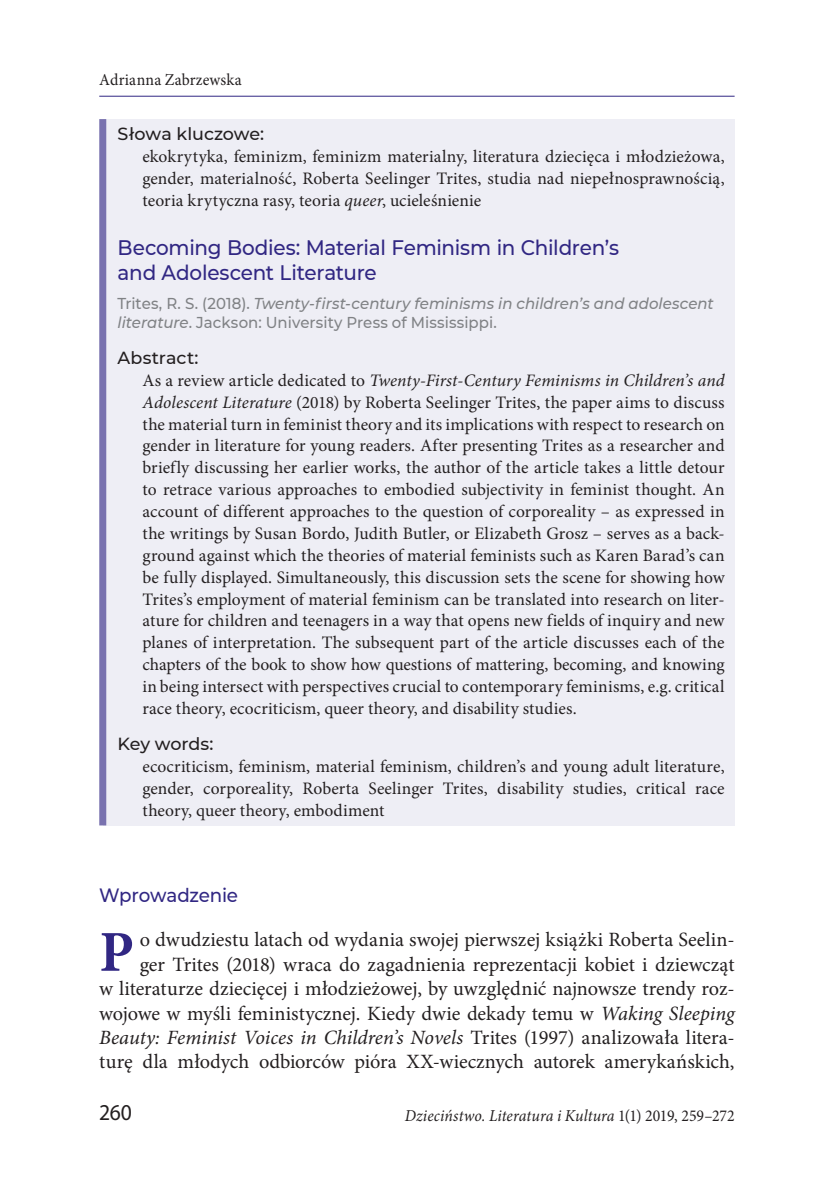
<style>
.page{position:relative;width:819px;height:1181px;background:#fff}
.page>*{position:absolute;margin:0;border:0;box-sizing:border-box;transform-origin:0 0}
.tekst_ini{font:700 57.93px "Minion Pro";color:#312783}
.t1{font:22.75px "Myriad Pro";color:#231f20;scale:.95 1}
.tyt_ang{font:500 21px/24.5px "Montserrat";letter-spacing:-.01em;color:#312783;scale:.95 1}
.tekst_ini-2{font:20.3px/24.5px "Minion Pro";letter-spacing:-.005em;color:#231f20;text-align:right}
.tyt2{font:500 19.25px "Montserrat";letter-spacing:-.01em;color:#312783;scale:.95 1}
.abstrakt_ang{font:17.5px/21.9px "Minion Pro";letter-spacing:.01em;color:#231f20;text-align:justify}
.abstrakt_slowa{font:17.5px/21.9px "Minion Pro";letter-spacing:.01em;color:#231f20;text-align:justify}
.abstrakt_slowa_ang{font:17.5px/21.9px "Minion Pro";letter-spacing:.01em;color:#231f20;text-align:justify}
.tyt_abstrakt{font:500 17.5px "Montserrat";color:#231f20}
.t2{font:italic 16.62px "Minion Pro";letter-spacing:.005em;color:#231f20;scale:.95 1}
.t3{font:16.62px "Minion Pro";letter-spacing:.01em;color:#231f20;scale:.95 1}
.tyt_ang_podtytul{font:italic 500 15.75px/19.2px "Montserrat";color:#808285;scale:.95 1}
.s1{font-style:italic}
.s2{font-style:normal}
</style>
<div class="page">
<hr style="left:99px;top:96px;width:635px;height:1px;background:#312783">
<div style="left:103px;top:119px;width:631px;height:706px;background:#eeeef5"></div>
<div style="left:99px;top:119px;width:7px;height:706px;background:#7972af"></div>
<p class="t3" style="left:99px;top:69px;width:151px">Adrianna Zabrzewska</p>
<p class="tyt_abstrakt" style="left:118px;top:122px;width:148px">Słowa kluczowe:</p>
<p class="abstrakt_slowa" style="left:142px;top:145px;width:583px">ekokrytyka, feminizm, feminizm materialny, literatura dziecięca i młodzieżowa, gender, materialność, Roberta Seelinger Trites, studia nad niepełnosprawnością, teoria krytyczna rasy, teoria <span class="s1">queer</span>, ucieleśnienie</p>
<p class="tyt_ang" style="left:118px;top:234px;width:529px">Becoming Bodies: Material Feminism in Children’s and Adolescent Literature</p>
<p class="tyt_ang_podtytul" style="left:118px;top:293px;width:629px"><span class="s2">Trites, R. S. (2018).</span> Twenty-first-century feminisms in children’s and adolescent literature<span class="s2">. Jackson: University Press of Mississippi.</span></p>
<p class="tyt_abstrakt" style="left:118px;top:345px;width:82px">Abstract:</p>
<p class="abstrakt_ang" style="left:142px;top:369px;width:583px">As a review article dedicated to <span class="s1">Twenty-First-Century Feminisms in Children’s and Adolescent Literature</span> (2018) by Roberta Seelinger Trites, the paper aims to discuss the material turn in feminist theory and its implications with respect to research on gender in literature for young readers. After presenting Trites as a researcher and briefly discussing her earlier works, the author of the article takes a little detour to retrace various approaches to embodied subjectivity in feminist thought. An account of different approaches to the question of corporeality – as expressed in the writings by Susan Bordo, Judith Butler, or Elizabeth Grosz – serves as a back&shy;ground against which the theories of material feminists such as Karen Barad’s can be fully displayed. Simultaneously, this discussion sets the scene for showing how Trites’s employment of material feminism can be translated into research on liter&shy;ature for children and teenagers in a way that opens new fields of inquiry and new planes of interpretation. The subsequent part of the article discusses each of the chapters of the book to show how questions of mattering, becoming, and knowing in being intersect with perspectives crucial to contemporary feminisms, e.g. critical race theory, ecocriticism, queer theory, and disability studies.</p>
<p class="tyt_abstrakt" style="left:118px;top:731px;width:97px">Key words:</p>
<p class="abstrakt_slowa_ang" style="left:142px;top:755px;width:583px">ecocriticism, feminism, material feminism, children’s and young adult literature, gender, corporeality, Roberta Seelinger Trites, disability studies, critical race theory, queer theory, embodiment</p>
<p class="tyt2" style="left:99px;top:882px;width:148px">Wprowadzenie</p>
<p class="tekst_ini" style="left:99px;top:911px;width:36px">P</p>
<p class="tekst_ini-2" style="left:99px;top:927px;width:636px">o dwudziestu latach od wydania swojej pierwszej książki Roberta Seelin-<br>ger Trites (2018) wraca do zagadnienia reprezentacji kobiet i dziewcząt<br>w literaturze dziecięcej i młodzieżowej, by uwzględnić najnowsze trendy roz&shy;wojowe w myśli feministycznej. Kiedy dwie dekady temu w <span class="s1">Waking Sleeping Beauty: Feminist Voices in Children’s Novels</span> Trites (1997) analizowała litera&shy;turę dla młodych odbiorców pióra XX-wiecznych autorek amerykańskich,</p>
<h2 class="t1" style="left:99px;top:1098px;width:36px">260</h2>
<p class="t2" style="left:405px;top:1104px;width:348px">Dzieciństwo. Literatura i Kultura <span class="s2">1(1) 2019, 259–272</span></p>
</div>
